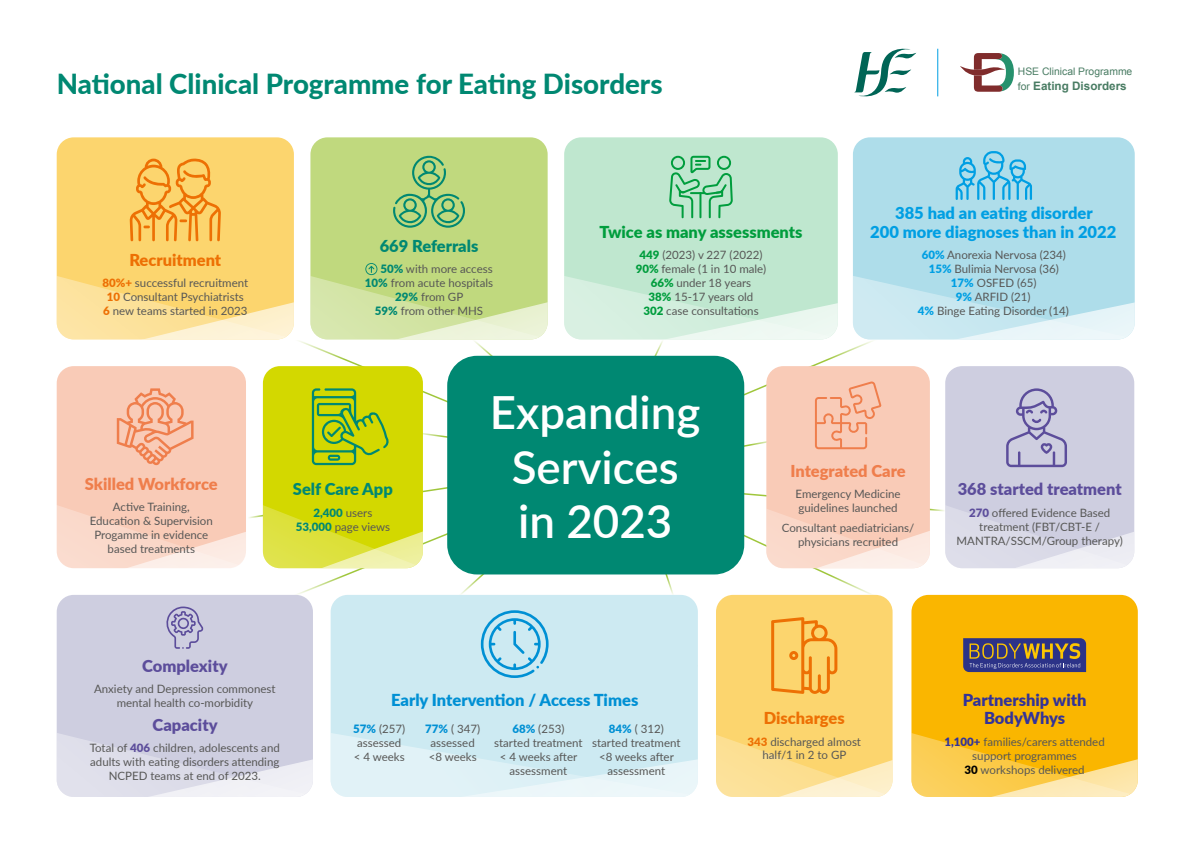
<style>
.page{position:relative;width:1191px;height:842px;background:#fff}
.page>*{position:absolute;margin:0;border:0;box-sizing:border-box;transform-origin:0 0}
.t1{font:600 45.7px/54.8px "Lato";color:#fff;text-align:center}
.t2{font:800 27.7px "Lato";color:#008872}
.t3{font:900 16.5px/18.5px "Lato";color:#009fe3;text-align:center}
.t4{font:900 16.5px "Lato";color:#5c4d9b}
.t5{font:900 16.5px "Lato";color:#0090d4}
.t6{font:900 16.5px/18.5px "Lato";color:#339;text-align:center}
.t7{font:900 16.4px "Lato";color:#ef7e4c}
.t8{font:900 16.4px "Lato";color:#008872}
.t9{font:900 16.4px "Lato";color:#009d3d}
.t10{font:900 16.4px "Lato";color:#ed7004}
.t11{font:700 11.7px "Arial";color:#497c63}
.t12{font:11.5px/13.9px "Lato";color:#575756;text-align:center}
.t13{font:10.4px "Arial";color:#497c63}
.s1{font-weight:900;color:#ed7004}
.s2{font-weight:900;color:#008872}
.s3{font-weight:900;color:#009d3d}
.s4{font-weight:400;font-size:10.4px}
.s5{font-weight:900;color:#009fe3}
.s6{font-weight:900;color:#5c4d9b}
.s7{font-weight:900;color:#0090d4}
.s8{font-size:16.4px}
.s9{font-weight:900;color:#339}
.s10{font-weight:900;color:#000}
</style>
<div class="page">
<svg style="left:698px;top:568px;width:216px;height:81px"></svg>
<div style="left:193px;top:575px;width:907px;height:65px;background:#fff"></div>
<div style="left:853px;top:137px;width:281px;height:202px;background:#aeddea;border-radius:17px"></div>
<div style="left:57px;top:137px;width:237px;height:202px;background:#fcd56e;border-radius:17px"></div>
<svg style="left:57px;top:275px;width:237px;height:64px"></svg>
<div style="left:310px;top:137px;width:237px;height:202px;background:#c0d97e;border-radius:17px"></div>
<div style="left:57px;top:366px;width:189px;height:202px;background:#f9cbb7;border-radius:17px"></div>
<div style="left:57px;top:595px;width:256px;height:202px;background:#cecee0;border-radius:17px"></div>
<svg style="left:57px;top:733px;width:256px;height:64px"></svg>
<div style="left:331px;top:595px;width:367px;height:202px;background:#cdeaf2;border-radius:17px"></div>
<svg style="left:331px;top:733px;width:367px;height:64px"></svg>
<div style="left:766px;top:366px;width:164px;height:202px;background:#f9cbb7;border-radius:17px"></div>
<div style="left:911px;top:595px;width:226px;height:202px;background:#fab600;border-radius:17px"></div>
<svg style="left:911px;top:732px;width:226px;height:65px"></svg>
<div style="left:263px;top:366px;width:160px;height:202px;background:#d3d800;border-radius:17px"></div>
<div style="left:945px;top:366px;width:189px;height:202px;background:#cecee0;border-radius:17px"></div>
<svg style="left:733px;top:490px;width:401px;height:78px"></svg>
<div style="left:716px;top:595px;width:176px;height:202px;background:#fcd56e;border-radius:17px"></div>
<svg style="left:716px;top:735px;width:176px;height:62px"></svg>
<div style="left:564px;top:137px;width:274px;height:202px;background:#bfe7cf;border-radius:17px"></div>
<svg style="left:960px;top:53px;width:54px;height:39px"></svg>
<svg style="left:854px;top:49px;width:62px;height:47px"></svg>
<div style="left:447px;top:356px;width:297px;height:218px;background:#008872;border-radius:30px"></div>
<hr style="left:937px;top:49px;width:1px;height:47px;background:#009fe3">
<svg style="left:130px;top:158px;width:91px;height:83px"></svg>
<svg style="left:393px;top:156px;width:72px;height:72px"></svg>
<svg style="left:955px;top:151px;width:77px;height:49px"></svg>
<svg style="left:117px;top:388px;width:76px;height:77px"></svg>
<svg style="left:771px;top:617px;width:66px;height:77px"></svg>
<svg style="left:56px;top:480px;width:504px;height:198px"></svg>
<svg style="left:310px;top:263px;width:824px;height:204px"></svg>
<svg style="left:963px;top:638px;width:123px;height:34px;background:#524f75"></svg>
<svg style="left:669px;top:156px;width:63px;height:62px"></svg>
<h2 class="t2" style="left:57px;top:63px;width:607px">National Clinical Programme for Eating Disorders</h2>
<h3 class="t10" style="left:129px;top:247px;width:93px">Recruitment</h3>
<p class="t12" style="left:102px;top:275px;width:147px"><span class="s1">80%+</span> successful recruitment<br><span class="s1">10</span> Consultant Psychiatrists<br><span class="s1">6</span> new teams started in 2023</p>
<h3 class="t8" style="left:380px;top:233px;width:100px">669 Referrals</h3>
<p class="t12" style="left:380px;top:261px;width:114px"><span class="s2">50%</span> with more access</p>
<p class="t12" style="left:365px;top:275px;width:130px"><span class="s2">10%</span> from acute hospitals</p>
<p class="t12" style="left:395px;top:289px;width:70px"><span class="s2">29%</span> from GP</p>
<p class="t12" style="left:375px;top:303px;width:110px"><span class="s2">59%</span> from other MHS</p>
<h3 class="t9" style="left:599px;top:219px;width:204px">Twice as many assessments</h3>
<p class="t12" style="left:636px;top:248px;width:132px"><span class="s3">449</span> (2023) v 227 (2022)<br><span class="s3">90%</span> female (1 in 10 male)<br><span class="s3">66%</span> under 18 years<br><span class="s3">38%</span> 15-17 years old<br><span class="s3">302</span> case consultations</p>
<p class="t13" style="left:1017px;top:64px;width:116px">HSE Clinical Programme</p>
<p class="t11" style="left:1017px;top:78px;width:110px"><span class="s4">for</span> Eating Disorders</p>
<h3 class="t3" style="left:870px;top:203px;width:248px">385 had an eating disorder<br>200 more diagnoses than in 2022</h3>
<p class="t12" style="left:917px;top:248px;width:152px"><span class="s5">60%</span> Anorexia Nervosa (234)<br><span class="s5">15%</span> Bulimia Nervosa (36)<br><span class="s5">17%</span> OSFED (65)<br><span class="s5">9%</span> ARFID (21)<br><span class="s5">4%</span> Binge Eating Disorder (14)</p>
<h3 class="t7" style="left:85px;top:472px;width:134px">Skilled Workforce</h3>
<p class="t12" style="left:90px;top:500px;width:125px">Active Training,<br>Education &amp; Supervision<br>Progamme in evidence based treatments</p>
<h3 class="t8" style="left:293px;top:477px;width:101px">Self Care App</h3>
<p class="t12" style="left:296px;top:505px;width:96px"><span class="s2">2,400</span> users<br><span class="s2">53,000</span> page views</p>
<h1 class="t1" style="left:490px;top:383px;width:212px">Expanding<br>Services in 2023</h1>
<h3 class="t4" style="left:142px;top:653px;width:87px">Complexity</h3>
<p class="t12" style="left:94px;top:681px;width:183px">Anxiety and Depression commonest mental health co-morbidity</p>
<h3 class="t4" style="left:152px;top:712px;width:67px">Capacity</h3>
<p class="t12" style="left:90px;top:741px;width:191px">Total of <span class="s6">406</span> children, adolescents and adults with eating disorders attending<br>NCPED teams at end of 2023.</p>
<h3 class="t5" style="left:391px;top:687px;width:249px">Early Intervention / Access Times</h3>
<p class="t12" style="left:353px;top:722px;width:54px;text-align:left"><span class="s7">57%</span> (257) assessed &lt; 4 weeks</p>
<p class="t12" style="left:425px;top:722px;width:56px"><span class="s7">77%</span> ( 347) assessed &lt;8 weeks</p>
<p class="t12" style="left:494px;top:722px;width:90px"><span class="s7">68%</span> (253) started treatment &lt; 4 weeks after assessment</p>
<p class="t12" style="left:592px;top:722px;width:90px"><span class="s7">84%</span> ( 312) started treatment &lt;8 weeks after assessment</p>
<h3 class="t7" style="left:790px;top:459px;width:117px">Integrated Care</h3>
<p class="t12" style="left:795px;top:487px;width:106px;text-align:left">Emergency Medicine guidelines launched</p>
<p class="t12" style="left:782px;top:520px;width:134px">Consultant paediatricians/ physicians recruited</p>
<h3 class="t4" style="left:957px;top:477px;width:165px"><span class="s8">36</span>8 started tre<span class="s8">atment</span></h3>
<p class="t12" style="left:956px;top:505px;width:168px"><span class="s6">270</span> offered Evidence Based treatment (FBT/CBT-E /<br>MANTRA/SSCM/Group therapy)</p>
<h3 class="t10" style="left:763px;top:706px;width:83px">Discharges</h3>
<p class="t12" style="left:747px;top:734px;width:115px"><span class="s1">343</span> discharged almost half/1 in 2 to GP</p>
<h3 class="t6" style="left:962px;top:690px;width:125px">Partnership with<br>BodyWhys</h3>
<p class="t12" style="left:944px;top:734px;width:162px"><span class="s9">1,100+</span> families/carers attended support programmes<br><span class="s10">30</span> workshops delivered</p>
</div>
